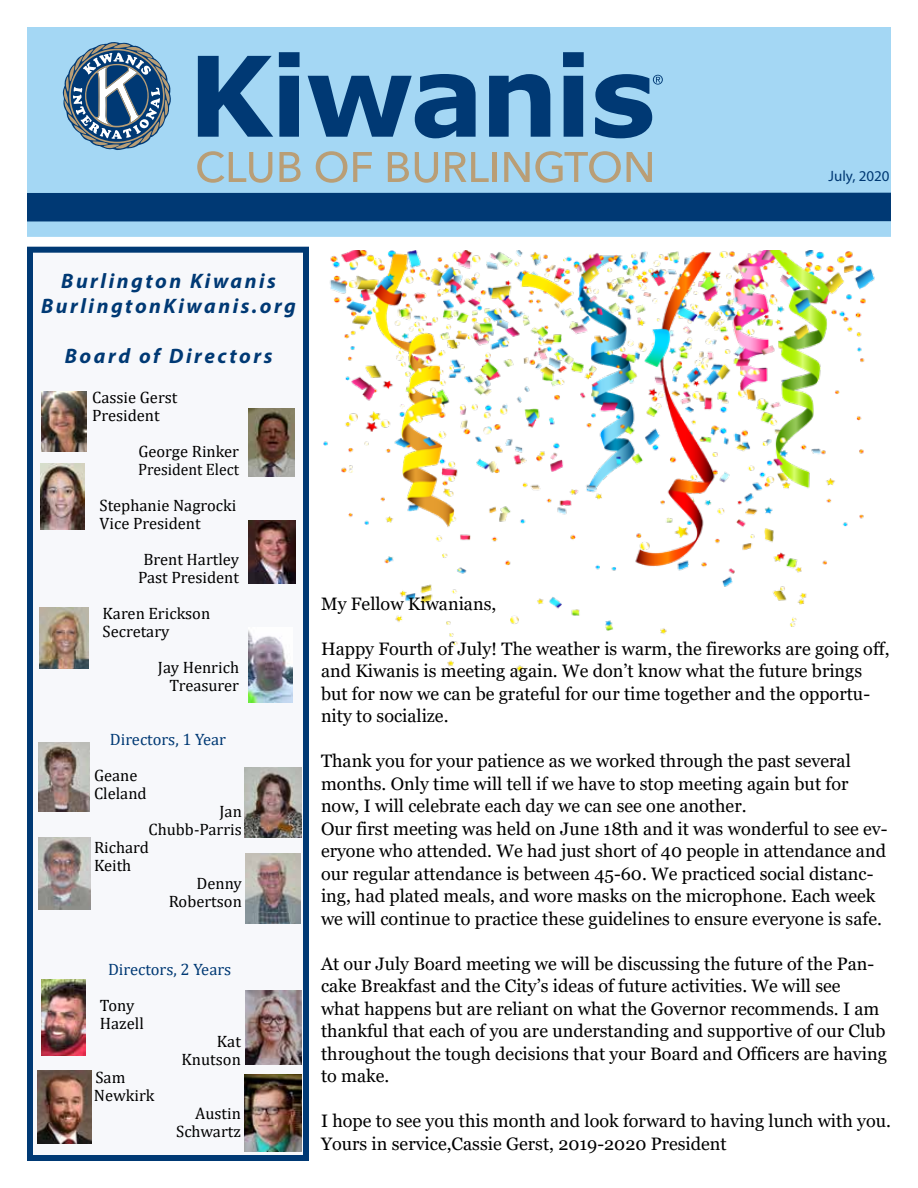
<style>
.page{position:relative;width:918px;height:1188px;background:#fff}
.page>*{position:absolute;margin:0;border:0;box-sizing:border-box;transform-origin:0 0}
.t1{font:italic 700 21px/25.2px "Myriad Pro";letter-spacing:.12em;color:#003974;text-align:center}
.t2{font:18px/22.5px "Georgia";color:#000}
.t3{font:16.5px/18px "Cambria";color:#000}
.t4{font:16.5px "Cambria";color:#003974}
.t5{font:15px "Myriad Pro";color:#003974}
</style>
<div class="page">
<img style="left:323px;top:251px;width:552px;height:421px">
<div style="left:27px;top:27px;width:864px;height:210px;background:#a4d7f4"></div>
<div style="left:27px;top:247px;width:282px;height:914px;background:#f7f8fb;border:6px solid #003974"></div>
<img style="left:39px;top:742px;width:50px;height:69px">
<img style="left:38px;top:838px;width:53px;height:71px">
<img style="left:245px;top:854px;width:56px;height:69px">
<img style="left:40px;top:463px;width:45px;height:67px">
<img style="left:246px;top:990px;width:56px;height:75px">
<img style="left:38px;top:1070px;width:54px;height:74px">
<img style="left:245px;top:1075px;width:56px;height:76px">
<img style="left:41px;top:980px;width:44px;height:75px">
<svg style="left:198px;top:56px;width:75px;height:81px"></svg>
<svg style="left:279px;top:52px;width:21px;height:85px;background:#1a5288"></svg>
<svg style="left:308px;top:74px;width:168px;height:64px"></svg>
<svg style="left:489px;top:74px;width:61px;height:63px"></svg>
<svg style="left:563px;top:52px;width:21px;height:85px;background:#1a5288"></svg>
<svg style="left:595px;top:74px;width:68px;height:64px"></svg>
<svg style="left:63px;top:42px;width:108px;height:108px"></svg>
<svg style="left:197px;top:151px;width:75px;height:32px"></svg>
<svg style="left:279px;top:152px;width:22px;height:30px"></svg>
<svg style="left:316px;top:151px;width:31px;height:32px"></svg>
<svg style="left:353px;top:152px;width:19px;height:30px"></svg>
<svg style="left:388px;top:152px;width:21px;height:30px"></svg>
<svg style="left:415px;top:152px;width:23px;height:31px"></svg>
<svg style="left:445px;top:152px;width:44px;height:30px"></svg>
<hr style="left:493px;top:152px;width:4px;height:30px;background:#b99e76">
<svg style="left:504px;top:151px;width:117px;height:32px"></svg>
<svg style="left:627px;top:152px;width:25px;height:30px"></svg>
<img style="left:248px;top:630px;width:45px;height:73px">
<img style="left:248px;top:521px;width:48px;height:63px">
<img style="left:42px;top:392px;width:45px;height:60px">
<img style="left:248px;top:408px;width:47px;height:69px">
<img style="left:39px;top:608px;width:50px;height:60px">
<div style="left:27px;top:193px;width:864px;height:28px;background:#003974"></div>
<img style="left:245px;top:768px;width:57px;height:70px">
<p class="t5" style="left:829px;top:167px;width:62px">July, 2020</p>
<p class="t1" style="left:41px;top:267px;width:256px">Burlington Kiwanis<br>BurlingtonKiwanis.org</p>
<p class="t1" style="left:65px;top:343px;width:209px">Board of Directors</p>
<p class="t3" style="left:92px;top:388px;width:87px">Cassie Gerst<br>President</p>
<p class="t3" style="left:138px;top:442px;width:102px">George Rinker<br>President Elect</p>
<p class="t3" style="left:100px;top:496px;width:138px">Stephanie Nagrocki<br>Vice President</p>
<p class="t3" style="left:138px;top:550px;width:103px;text-align:center">Brent Hartley<br>Past President</p>
<p class="t3" style="left:103px;top:604px;width:109px">Karen Erickson<br>Secretary</p>
<p class="t3" style="left:158px;top:658px;width:83px;text-align:right">Jay Henrich<br>Treasurer</p>
<p class="t4" style="left:110px;top:729px;width:118px">Directors, 1 Year</p>
<p class="t3" style="left:94px;top:766px;width:54px">Geane<br>Cleland</p>
<p class="t3" style="left:220px;top:802px;width:24px">Jan</p>
<p class="t3" style="left:148px;top:820px;width:95px">Chubb-Parris</p>
<p class="t3" style="left:94px;top:838px;width:57px">Richard</p>
<p class="t3" style="left:94px;top:856px;width:39px">Keith</p>
<p class="t3" style="left:197px;top:874px;width:47px">Denny</p>
<p class="t3" style="left:169px;top:892px;width:75px">Robertson</p>
<p class="t4" style="left:108px;top:959px;width:125px">Directors, 2 Years</p>
<p class="t3" style="left:100px;top:996px;width:45px">Tony<br>Hazell</p>
<p class="t3" style="left:182px;top:1032px;width:61px;text-align:right">Kat<br>Knutson</p>
<p class="t3" style="left:94px;top:1068px;width:62px">Sam<br>Newkirk</p>
<p class="t3" style="left:176px;top:1104px;width:66px;text-align:right">Austin<br>Schwartz</p>
<p class="t2" style="left:321px;top:593px;width:177px">My Fellow Kiwanians,</p>
<p class="t2" style="left:321px;top:638px;width:570px">Happy Fourth of July! The weather is warm, the fireworks are going off, and Kiwanis is meeting again. We don’t know what the future brings but for now we can be grateful for our time together and the opportu&shy;nity to socialize.</p>
<p class="t2" style="left:321px;top:750px;width:568px">Thank you for your patience as we worked through the past several months. Only time will tell if we have to stop meeting again but for now, I will celebrate each day we can see one another.<br>Our first meeting was held on June 18th and it was wonderful to see ev&shy;eryone who attended. We had just short of 40 people in attendance and our regular attendance is between 45-60. We practiced social distanc&shy;ing, had plated meals, and wore masks on the microphone. Each week we will continue to practice these guidelines to ensure everyone is safe.</p>
<p class="t2" style="left:321px;top:953px;width:567px">At our July Board meeting we will be discussing the future of the Pan&shy;cake Breakfast and the City’s ideas of future activities. We will see<br>what happens but are reliant on what the Governor recommends. I am thankful that each of you are understanding and supportive of our Club throughout the tough decisions that your Board and Officers are having to make.</p>
<p class="t2" style="left:321px;top:1110px;width:571px">I hope to see you this month and look forward to having lunch with you.<br>Yours in service,Cassie Gerst, 2019-2020 President</p>
</div>
